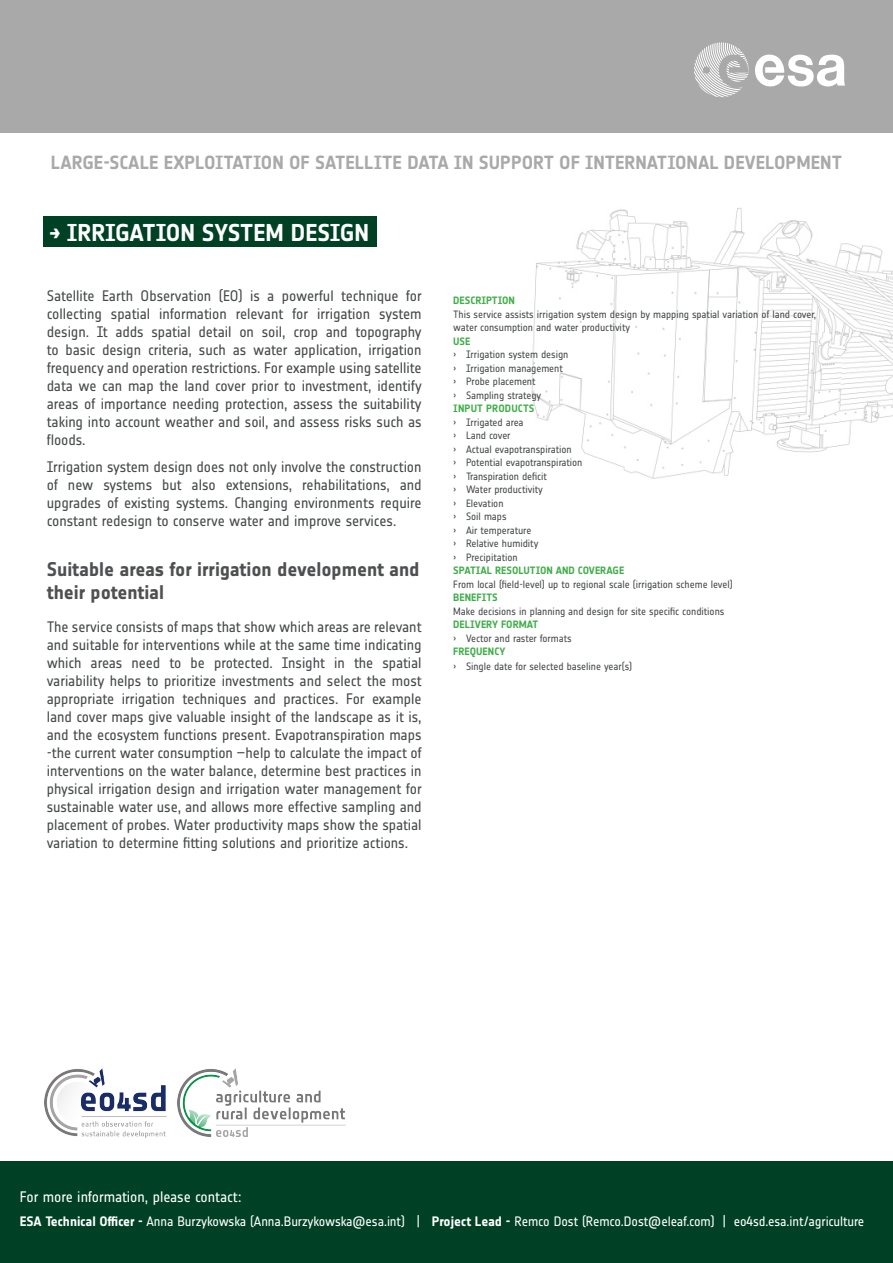
<style>
.page{position:relative;width:893px;height:1263px;background:#fff}
.page>*{position:absolute;margin:0;border:0;box-sizing:border-box;transform-origin:0 0}
.t1{font:700 24px "Notes Esa";letter-spacing:-.01em;color:#fff}
.t2{font:700 19.5px/23.4px "Notes Esa";letter-spacing:-.005em;color:#4e4f50}
.t3{font:700 18.75px "Notes Esa";color:#a9a9a9}
.t4{font:15px/18px "Notes Esa";letter-spacing:-.005em;color:#484b4c;text-align:justify}
.t5{font:15px "Notes Esa";letter-spacing:-.005em;color:#fff}
.t6{font:13.5px "Notes Esa";letter-spacing:-.01em;color:#fff}
.t7{font:10.5px/13.5px "Notes Esa";letter-spacing:-.005em;color:#484b4c}
.t8{font:700 10.5px "Notes Esa";color:#40ae49}
.s1{font-size:21px}
.s2{font-weight:700}
</style>
<div class="page">
<img style="left:531px;top:208px;width:362px;height:271px">
<div style="left:0;top:0;width:893px;height:133px;background:#a9a9a9"></div>
<div style="left:43px;top:216px;width:334px;height:31px;background:#004125"></div>
<div style="left:0;top:1161px;width:893px;height:102px;background:#004125"></div>
<img style="left:177px;top:1068px;width:168px;height:68px">
<img style="left:44px;top:1068px;width:122px;height:69px">
<svg style="left:694px;top:43px;width:151px;height:54px"></svg>
<p class="t3" style="left:51px;top:152px;width:792px">LARGE-SCALE EXPLOITATION OF SATELLITE DATA IN SUPPORT OF INTERNATIONAL DEVELOPMENT</p>
<p class="t1" style="left:49px;top:219px;width:321px"><span class="s1">→</span> IRRIGATION SYSTEM DESIGN</p>
<p class="t4" style="left:47px;top:287px;width:376px">Satellite Earth Observation (EO) is a powerful technique for collecting spatial information relevant for irrigation system design. It adds spatial detail on soil, crop and topography to basic design criteria, such as water application, irrigation frequency and operation restrictions. For example using satellite data we can map the land cover prior to investment, identify areas of importance needing protection, assess the suitability taking into account weather and soil, and assess risks such as floods.</p>
<p class="t4" style="left:47px;top:458px;width:376px">Irrigation system design does not only involve the construction of new systems but also extensions, rehabilitations, and upgrades of existing systems. Changing environments require constant redesign to conserve water and improve services.</p>
<p class="t2" style="left:47px;top:558px;width:374px">Suitable areas for irrigation development and their potential</p>
<p class="t4" style="left:47px;top:618px;width:377px">The service consists of maps that show which areas are relevant and suitable for interventions while at the same time indicating which areas need to be protected. Insight in the spatial variability helps to prioritize investments and select the most appropriate irrigation techniques and practices. For example land cover maps give valuable insight of the landscape as it is, and the ecosystem functions present. Evapotranspiration maps -the current water consumption –help to calculate the impact of interventions on the water balance, determine best practices in physical irrigation design and irrigation water management for sustainable water use, and allows more effective sampling and placement of probes. Water productivity maps show the spatial variation to determine fitting solutions and prioritize actions.</p>
<p class="t8" style="left:453px;top:294px;width:63px">DESCRIPTION</p>
<p class="t7" style="left:453px;top:307px;width:364px">This service assists irrigation system design by mapping spatial variation of land cover, water consumption and water productivity</p>
<p class="t8" style="left:453px;top:335px;width:19px">USE</p>
<p class="t7" style="left:453px;top:348px;width:117px">› Irrigation system design</p>
<p class="t7" style="left:453px;top:361px;width:111px">› Irrigation management</p>
<p class="t7" style="left:453px;top:375px;width:84px">› Probe placement</p>
<p class="t7" style="left:453px;top:388px;width:89px">› Sampling strategy</p>
<p class="t8" style="left:453px;top:402px;width:83px">INPUT PRODUCTS</p>
<p class="t7" style="left:453px;top:415px;width:72px">› Irrigated area</p>
<p class="t7" style="left:453px;top:429px;width:59px">› Land cover</p>
<p class="t7" style="left:453px;top:442px;width:120px">› Actual evapotranspiration</p>
<p class="t7" style="left:453px;top:456px;width:131px">› Potential evapotranspiration</p>
<p class="t7" style="left:453px;top:469px;width:95px">› Transpiration deficit</p>
<p class="t7" style="left:453px;top:483px;width:91px">› Water productivity</p>
<p class="t7" style="left:453px;top:496px;width:52px">› Elevation</p>
<p class="t7" style="left:453px;top:510px;width:55px">› Soil maps</p>
<p class="t7" style="left:453px;top:523px;width:80px">› Air temperature</p>
<p class="t7" style="left:453px;top:537px;width:87px">› Relative humidity</p>
<p class="t7" style="left:453px;top:550px;width:66px">› Precipitation</p>
<p class="t8" style="left:453px;top:564px;width:173px">SPATIAL RESOLUTION AND COVERAGE</p>
<p class="t7" style="left:453px;top:577px;width:281px">From local (field-level) up to regional scale (irrigation scheme level)</p>
<p class="t8" style="left:453px;top:591px;width:46px">BENEFITS</p>
<p class="t7" style="left:453px;top:604px;width:273px">Make decisions in planning and design for site specific conditions</p>
<p class="t8" style="left:453px;top:618px;width:86px">DELIVERY FORMAT</p>
<p class="t7" style="left:453px;top:631px;width:120px">› Vector and raster formats</p>
<p class="t8" style="left:453px;top:645px;width:54px">FREQUENCY</p>
<p class="t7" style="left:453px;top:659px;width:180px">› Single date for selected baseline year(s)</p>
<p class="t5" style="left:20px;top:1188px;width:223px">For more information, please contact:</p>
<p class="t6" style="left:20px;top:1214px;width:846px"><span class="s2">ESA Technical Officer -</span> Anna Burzykowska (Anna.Burzykowska@esa.int) | <span class="s2">Project Lead -</span> Remco Dost (Remco.Dost@eleaf.com) | eo4sd.esa.int/agriculture</p>
</div>
